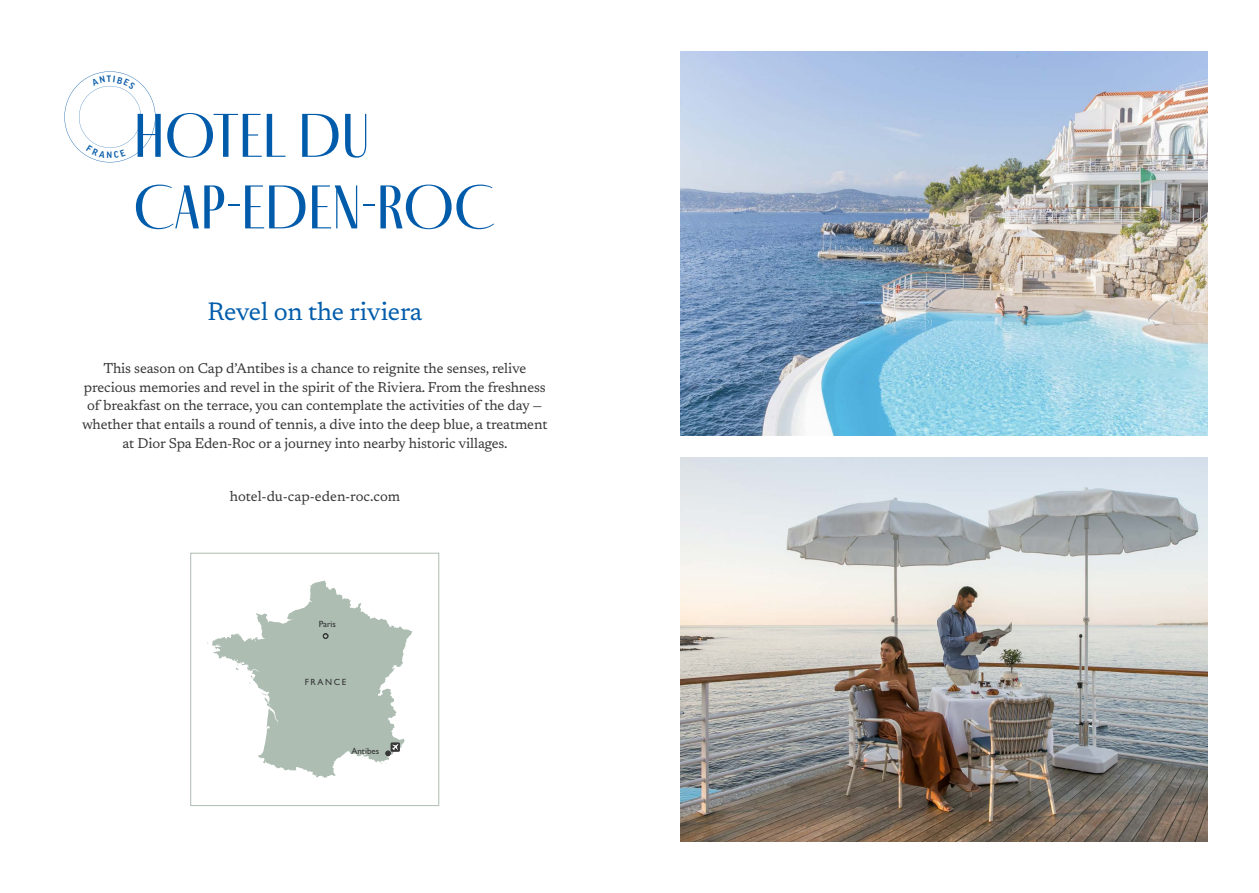
<style>
.page{position:relative;width:1259px;height:893px;background:#fff}
.page>*{position:absolute;margin:0;border:0;box-sizing:border-box;transform-origin:0 0}
.t1{font:63.45px/71.6px "Fino Sans";color:#005cab}
.t2{font:25.5px "Newsreader";letter-spacing:-.01em;color:#005cab}
.t3{font:14.25px/18.8px "Newsreader";letter-spacing:-.01em;color:#373737;text-align:center}
.t4{font:500 9px "Gill Sans MT Pro";color:#373737}
</style>
<div class="page">
<img style="left:680px;top:51px;width:528px;height:385px">
<img style="left:680px;top:457px;width:528px;height:385px">
<div style="left:190px;top:553px;width:249px;height:253px;border:1px solid #adbdb2"></div>
<svg style="left:207px;top:580px;width:205px;height:198px"></svg>
<svg style="left:64px;top:71px;width:92px;height:92px"></svg>
<h1 class="t1" style="left:133px;top:100px;width:363px">HOTEL DU<br>CAP-EDEN-ROC</h1>
<h2 class="t2" style="left:207px;top:293px;width:216px">Revel on the riviera</h2>
<p class="t3" style="left:82px;top:358px;width:467px">This season on Cap d’Antibes is a chance to reignite the senses, relive precious memories and revel in the spirit of the Riviera. From the freshness of breakfast on the terrace, you can contemplate the activities of the day — whether that entails a round of tennis, a dive into the deep blue, a treatment at Dior Spa Eden-Roc or a journey into nearby historic villages.</p>
<p class="t3" style="left:230px;top:486px;width:172px">hotel-du-cap-eden-roc.com</p>
<p class="t4" style="left:319px;top:619px;width:19px">Paris</p>
<p class="t4" style="left:305px;top:677px;width:43px">FRANCE</p>
<p class="t4" style="left:351px;top:745px;width:29px">Antibes</p>
</div>
